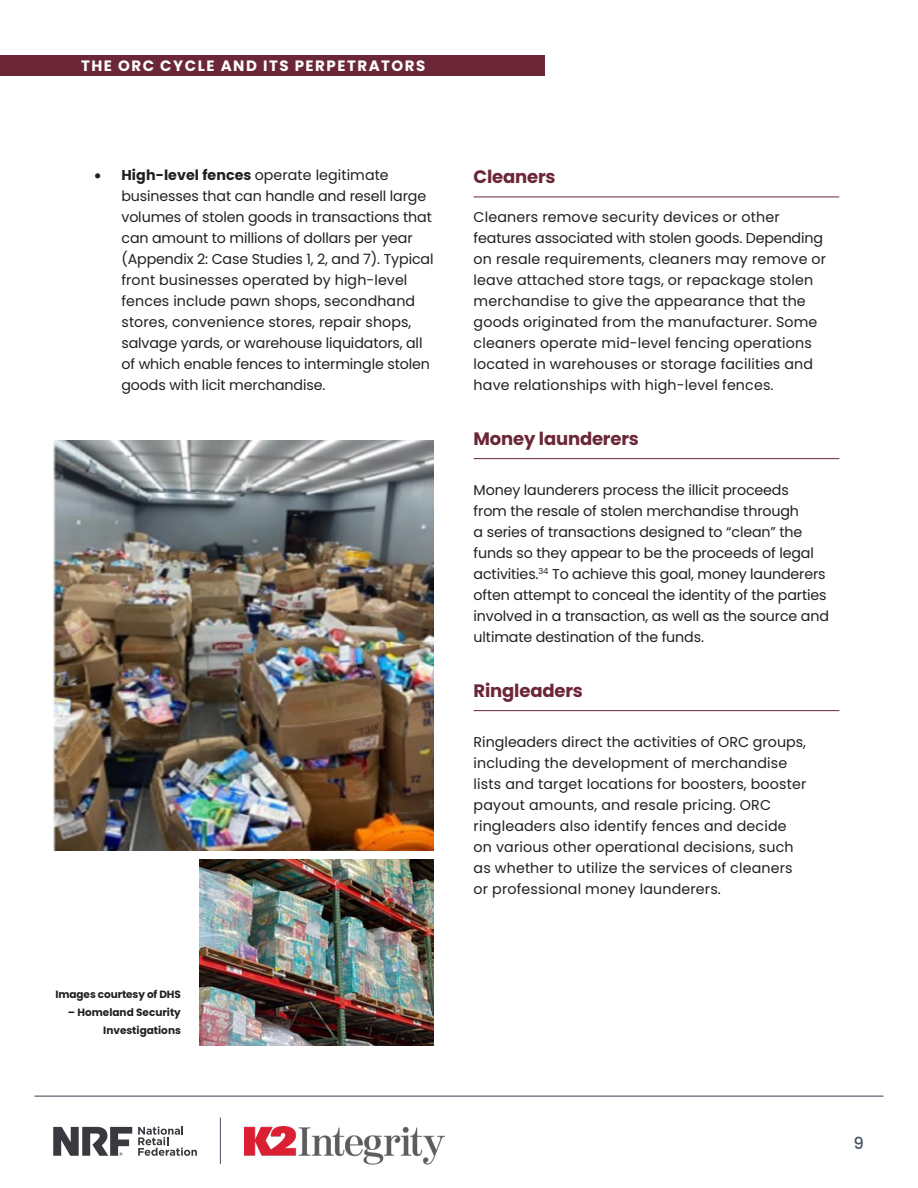
<style>
.page{position:relative;width:918px;height:1188px;background:#fff}
.page>*{position:absolute;margin:0;border:0;box-sizing:border-box;transform-origin:0 0}
.BodyCopyIndentBullet{font:700 18px "Poppins";letter-spacing:-.01em;color:#6b2737}
.t1{font:500 16.5px "Poppins";color:#485463}
.Section_Name{font:700 15px "Poppins";letter-spacing:.1em;color:#fff}
.Body_Copy{font:14.25px/21px "Poppins";letter-spacing:.005em;color:#231f20}
.Captions{font:700 10.5px/18px "Poppins";color:#231f20;text-align:right}
.s1{font-weight:700}
</style>
<div class="page">
<hr style="left:220px;top:1118px;width:1px;height:46px;background:#485463">
<hr style="left:35px;top:1096px;width:848px;height:1px;background:#485463">
<img style="left:244px;top:1126px;width:200px;height:39px">
<svg style="left:53px;top:1126px;width:144px;height:30px"></svg>
<hr style="left:474px;top:197px;width:365px;height:1px;background:#6b2737">
<hr style="left:474px;top:458px;width:365px;height:1px;background:#6b2737">
<hr style="left:474px;top:710px;width:365px;height:1px;background:#6b2737">
<div style="left:0;top:55px;width:545px;height:21px;background:#6b2737"></div>
<img style="left:53px;top:440px;width:381px;height:410px">
<img style="left:199px;top:860px;width:235px;height:185px">
<p class="Section_Name" style="left:81px;top:57px;width:346px">THE ORC CYCLE AND ITS PERPETRATORS</p>
<p class="Body_Copy" style="left:122px;top:165px;width:314px;text-indent:-27px">• <span class="s1">High-level fences</span> operate legitimate businesses that can handle and resell large volumes of stolen goods in transactions that can amount to millions of dollars per year (Appendix 2: Case Studies 1, 2, and 7). Typical front businesses operated by high-level fences include pawn shops, secondhand stores, convenience stores, repair shops, salvage yards, or warehouse liquidators, all of which enable fences to intermingle stolen goods with licit merchandise.</p>
<p class="BodyCopyIndentBullet" style="left:474px;top:166px;width:84px">Cleaners</p>
<p class="Body_Copy" style="left:474px;top:207px;width:354px">Cleaners remove security devices or other features associated with stolen goods. Depending on resale requirements, cleaners may remove or leave attached store tags, or repackage stolen merchandise to give the appearance that the goods originated from the manufacturer. Some cleaners operate mid-level fencing operations located in warehouses or storage facilities and have relationships with high-level fences.</p>
<p class="BodyCopyIndentBullet" style="left:474px;top:428px;width:167px">Money launderers</p>
<p class="Body_Copy" style="left:474px;top:480px;width:357px">Money launderers process the illicit proceeds<br>from the resale of stolen merchandise through<br>a series of transactions designed to “clean” the funds so they appear to be the proceeds of legal activities.<sup>34</sup> To achieve this goal, money launderers often attempt to conceal the identity of the parties involved in a transaction, as well as the source and ultimate destination of the funds.</p>
<p class="Captions" style="left:56px;top:986px;width:127px">Images courtesy of DHS</p>
<p class="Captions" style="left:68px;top:1004px;width:114px">– Homeland Security<br>Investigations</p>
<p class="BodyCopyIndentBullet" style="left:474px;top:680px;width:111px">Ringleaders</p>
<p class="Body_Copy" style="left:474px;top:732px;width:334px">Ringleaders direct the activities of ORC groups, including the development of merchandise lists and target locations for boosters, booster payout amounts, and resale pricing. ORC ringleaders also identify fences and decide on various other operational decisions, such as whether to utilize the services of cleaners or professional money launderers.</p>
<p class="t1" style="left:854px;top:1134px;width:12px">9</p>
</div>
